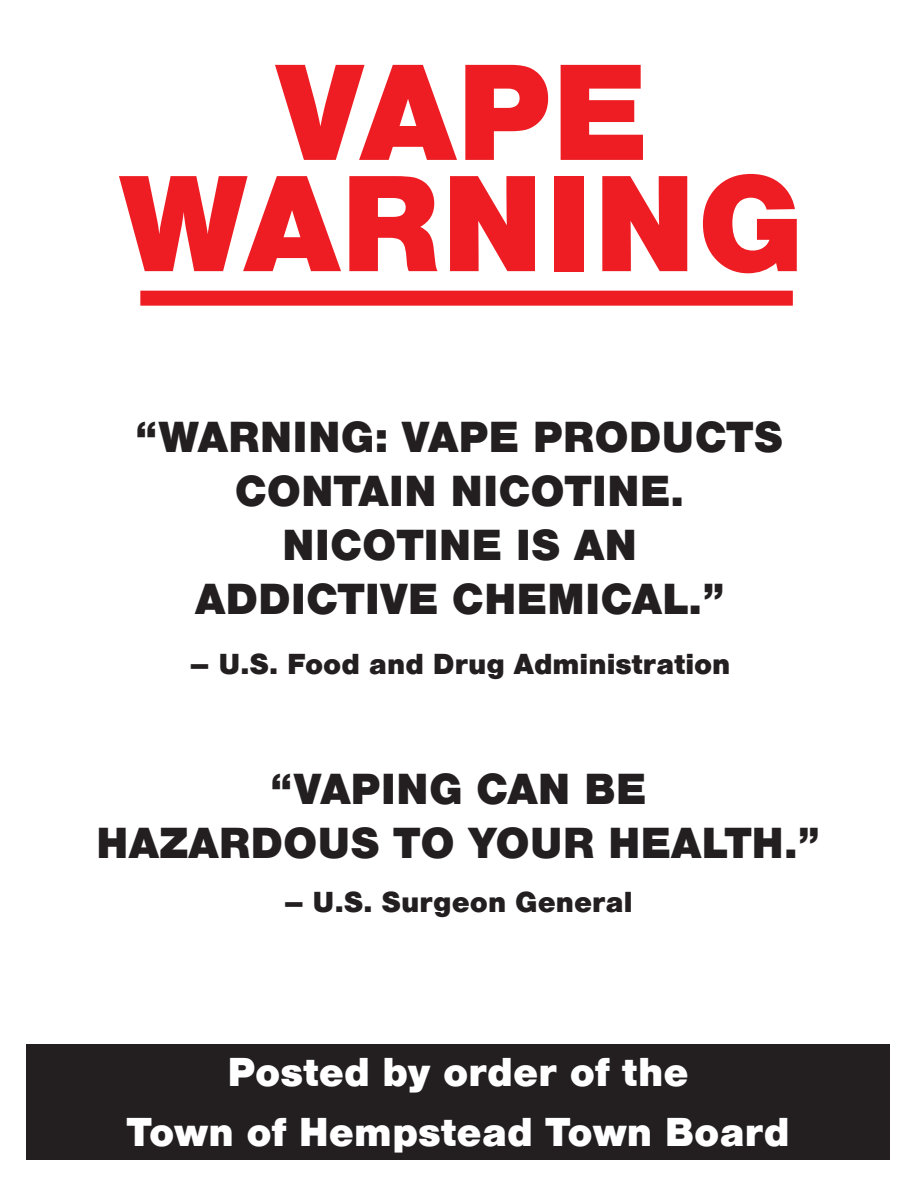
<style>
.page{position:relative;width:918px;height:1188px;background:#fff}
.page>*{position:absolute;margin:0;border:0;box-sizing:border-box;transform-origin:0 0}
.t1{font:142.65px "Nimbus San T Blac";color:#ee1d23}
.t2{font:45px/54px "Nimbus San T Blac";color:#231f20;text-align:center}
.t3{font:41.85px/59.7px "Nimbus San T Blac";color:#fff;text-align:center}
.t4{font:30px "Nimbus San T Blac";color:#231f20}
</style>
<div class="page">
<div style="left:27px;top:1045px;width:863px;height:115px;background:#231f20"></div>
<div style="left:140px;top:291px;width:653px;height:15px;background:#ee1d23"></div>
<h1 class="t1" style="left:276px;top:31px;width:374px">VAPE</h1>
<h1 class="t1" style="left:120px;top:142px;width:686px">WARNING</h1>
<p class="t2" style="left:135px;top:410px;width:650px">“WARNING: VAPE PRODUCTS<br>CONTAIN NICOTINE.<br>NICOTINE IS AN<br>ADDICTIVE CHEMICAL.”</p>
<p class="t4" style="left:190px;top:647px;width:542px">– U.S. Food and Drug Administration</p>
<p class="t2" style="left:96px;top:762px;width:725px">“VAPING CAN BE<br>HAZARDOUS TO YOUR HEALTH.”</p>
<p class="t4" style="left:284px;top:885px;width:350px">– U.S. Surgeon General</p>
<p class="t3" style="left:127px;top:1043px;width:664px">Posted by order of the<br>Town of Hempstead Town Board</p>
</div>
